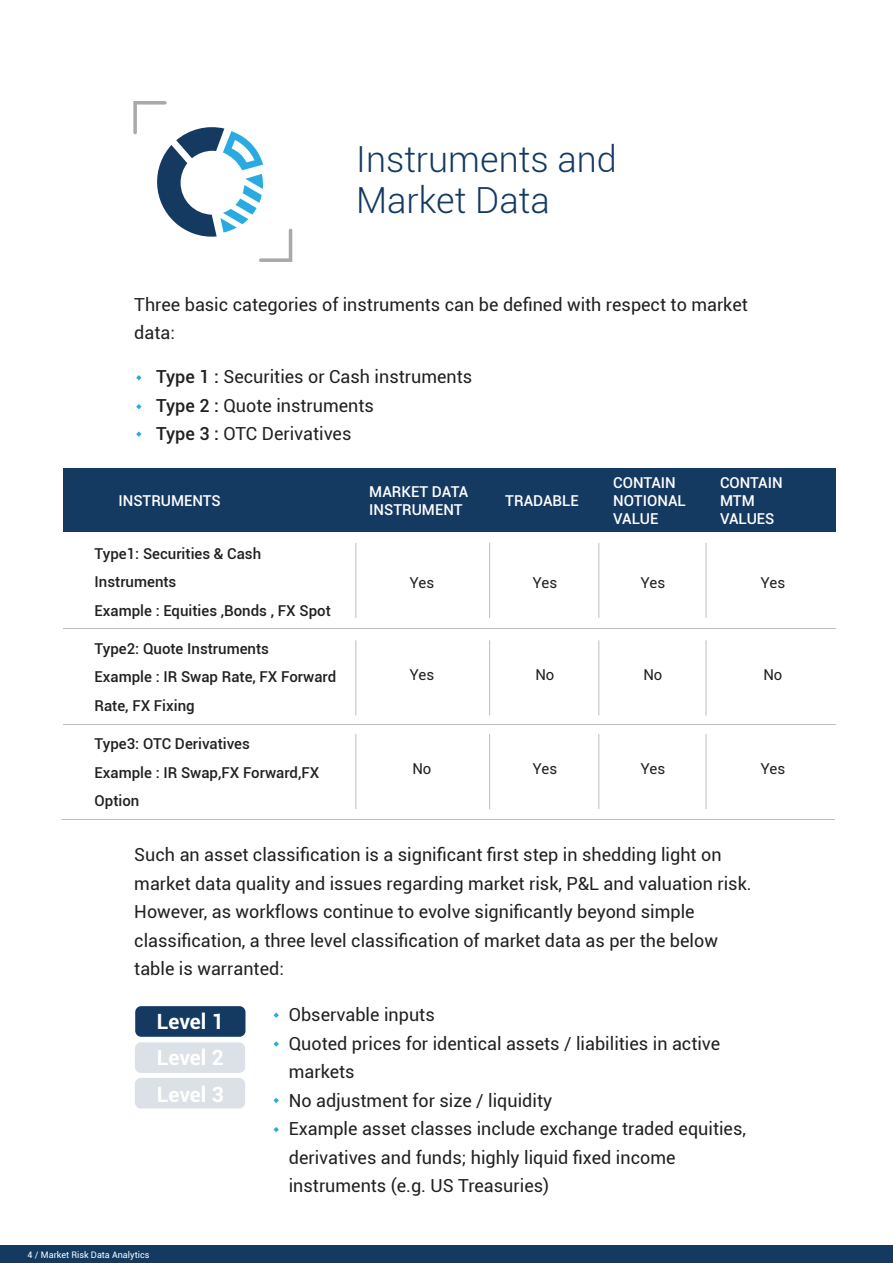
<style>
.page{position:relative;width:893px;height:1263px;background:#fff}
.page>*{position:absolute;margin:0;border:0;box-sizing:border-box;transform-origin:0 0}
.t1{font:300 36px/40.5px "Roboto";color:#143a62}
.t2{font:700 21px/36.5px "Roboto";letter-spacing:-.005em;color:#fff;text-align:justify}
.t3{font:18px/28.5px "Roboto";color:#221f1f}
.t4{font:500 15px/28.5px "Roboto";color:#221f1f}
.t5{font:500 15px/18px "Roboto";color:#fff}
.t6{font:15px "Roboto";color:#221f1f}
.t7{font:9px "Roboto";color:#fff}
.s1{font-weight:500}
</style>
<div class="page">
<div style="left:0;top:1245px;width:893px;height:18px;background:#143a62"></div>
<svg style="left:136px;top:375px;width:5px;height:5px"></svg>
<svg style="left:136px;top:404px;width:5px;height:5px"></svg>
<svg style="left:136px;top:431px;width:5px;height:6px"></svg>
<hr style="left:61px;top:819px;width:774px;height:1px;background:#bcbec0">
<div style="left:63px;top:468px;width:772px;height:63px;background:#143a62"></div>
<hr style="left:63px;top:628px;width:773px;height:1px;background:#bcbec0">
<hr style="left:355px;top:543px;width:1px;height:75px;background:#bcbec0">
<hr style="left:63px;top:724px;width:773px;height:1px;background:#bcbec0">
<hr style="left:355px;top:640px;width:1px;height:75px;background:#bcbec0">
<hr style="left:355px;top:734px;width:1px;height:75px;background:#bcbec0">
<hr style="left:489px;top:543px;width:1px;height:75px;background:#bcbec0">
<hr style="left:489px;top:640px;width:1px;height:75px;background:#bcbec0">
<hr style="left:489px;top:734px;width:1px;height:75px;background:#bcbec0">
<hr style="left:598px;top:543px;width:1px;height:75px;background:#bcbec0">
<hr style="left:598px;top:640px;width:1px;height:75px;background:#bcbec0">
<hr style="left:598px;top:734px;width:1px;height:75px;background:#bcbec0">
<hr style="left:706px;top:543px;width:1px;height:75px;background:#bcbec0">
<hr style="left:706px;top:640px;width:1px;height:75px;background:#bcbec0">
<hr style="left:706px;top:734px;width:1px;height:75px;background:#bcbec0">
<div style="left:135px;top:1006px;width:110px;height:31px;background:#143a62;border-radius:6px"></div>
<div style="left:135px;top:1042px;width:110px;height:31px;background:#dbe1e7;border-radius:6px"></div>
<div style="left:135px;top:1078px;width:110px;height:30px;background:#dbe1e7;border-radius:6px"></div>
<svg style="left:274px;top:1012px;width:5px;height:6px"></svg>
<svg style="left:274px;top:1041px;width:5px;height:6px"></svg>
<svg style="left:274px;top:1098px;width:5px;height:5px"></svg>
<svg style="left:274px;top:1127px;width:5px;height:5px"></svg>
<svg style="left:133px;top:101px;width:159px;height:161px"></svg>
<h1 class="t1" style="left:356px;top:138px;width:262px">Instruments and<br>Market Data</h1>
<p class="t3" style="left:134px;top:290px;width:615px">Three basic categories of instruments can be defined with respect to market data:</p>
<p class="t3" style="left:156px;top:362px;width:317px"><span class="s1">Type 1 :</span> Securities or Cash instruments<br><span class="s1">Type 2 :</span> Quote instruments<br><span class="s1">Type 3 :</span> OTC Derivatives</p>
<p class="t5" style="left:118px;top:491px;width:104px">INSTRUMENTS</p>
<p class="t5" style="left:369px;top:482px;width:100px">MARKET DATA<br>INSTRUMENT</p>
<p class="t5" style="left:613px;top:473px;width:74px">CONTAIN<br>NOTIONAL<br>VALUE</p>
<p class="t5" style="left:720px;top:473px;width:64px">CONTAIN<br>MTM<br>VALUES</p>
<p class="t5" style="left:505px;top:491px;width:75px">TRADABLE</p>
<p class="t4" style="left:95px;top:538px;width:238px">Type1: Securities &amp; Cash<br>Instruments<br>Example : Equities ,Bonds , FX Spot</p>
<p class="t4" style="left:95px;top:633px;width:243px">Type2: Quote Instruments<br>Example : IR Swap Rate, FX Forward<br>Rate, FX Fixing</p>
<p class="t4" style="left:95px;top:729px;width:226px">Type3: OTC Derivatives<br>Example : IR Swap,FX Forward,FX<br>Option</p>
<p class="t6" style="left:410px;top:572px;width:26px">Yes</p>
<p class="t6" style="left:410px;top:664px;width:26px">Yes</p>
<p class="t6" style="left:412px;top:758px;width:21px">No</p>
<p class="t6" style="left:533px;top:572px;width:26px">Yes</p>
<p class="t6" style="left:641px;top:572px;width:26px">Yes</p>
<p class="t6" style="left:761px;top:572px;width:26px">Yes</p>
<p class="t6" style="left:535px;top:664px;width:21px">No</p>
<p class="t6" style="left:643px;top:664px;width:21px">No</p>
<p class="t6" style="left:763px;top:664px;width:21px">No</p>
<p class="t6" style="left:533px;top:758px;width:26px">Yes</p>
<p class="t6" style="left:641px;top:758px;width:26px">Yes</p>
<p class="t6" style="left:761px;top:758px;width:26px">Yes</p>
<p class="t3" style="left:134px;top:840px;width:619px">Such an asset classification is a significant first step in shedding light on market data quality and issues regarding market risk, P&amp;L and valuation risk.<br>However, as workflows continue to evolve significantly beyond simple classification, a three level classification of market data as per the below table is warranted:</p>
<p class="t2" style="left:157px;top:1002px;width:68px">Level 1<br>Level 2<br>Level 3</p>
<p class="t3" style="left:289px;top:1000px;width:459px">Observable inputs<br>Quoted prices for identical assets / liabilities in active markets<br>No adjustment for size / liquidity<br>Example asset classes include exchange traded equities, derivatives and funds; highly liquid fixed income instruments (e.g. US Treasuries)</p>
<p class="t7" style="left:28px;top:1248px;width:123px">4 / Market Risk Data Analytics</p>
</div>
